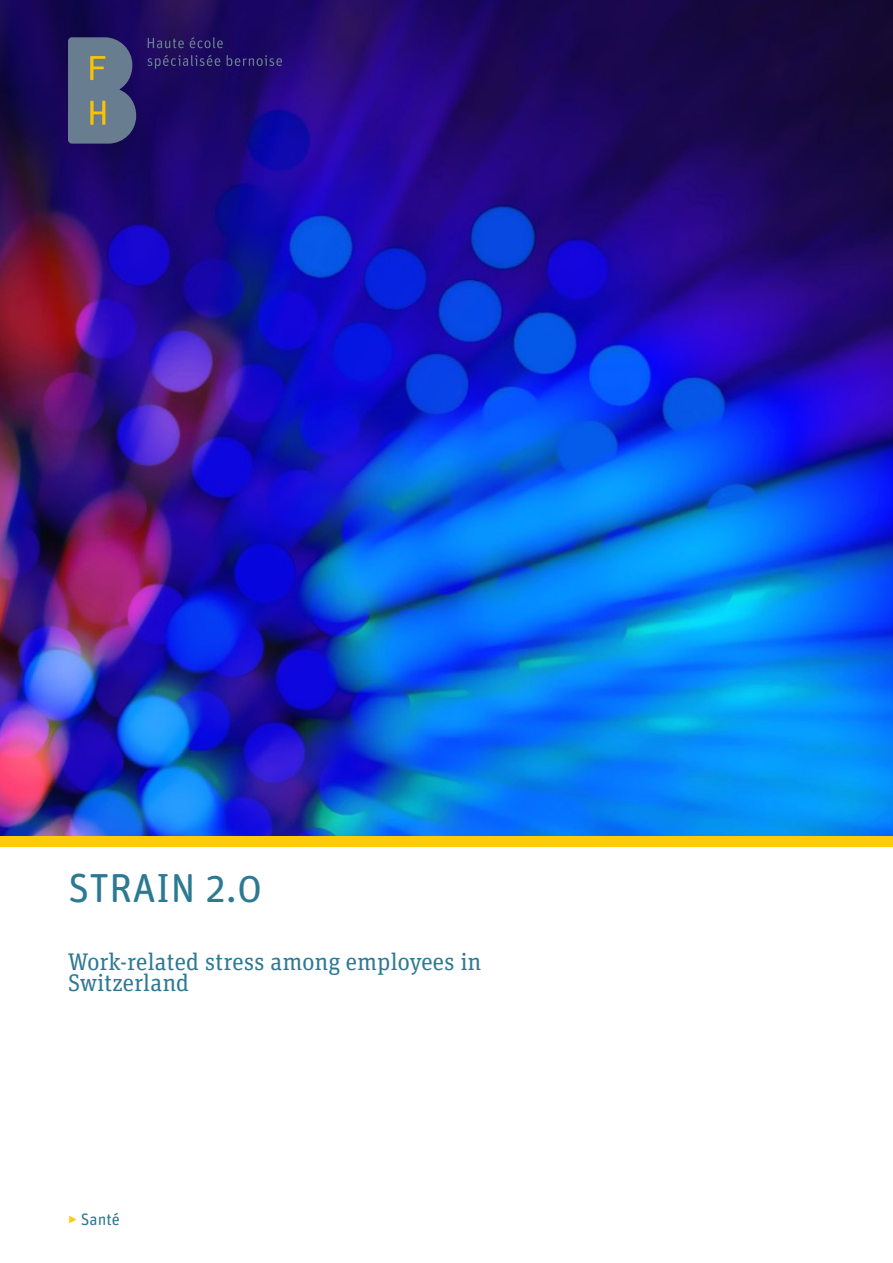
<style>
.page{position:relative;width:893px;height:1263px;background:#fff}
.page>*{position:absolute;margin:0;border:0;box-sizing:border-box;transform-origin:0 0}
.Haupttitel{font:40.5px "Unit Rounded Pro";color:#2d7993}
.Teaser{font:24px/21px "Unit Slab Pro";color:#2d7993}
.t1{font:16.5px "Unit Rounded Pro";color:#2d7993}
.s1{font-weight:300;color:#feca0a}
</style>
<div class="page">
<img style="left:0;top:0;width:893px;height:837px">
<div style="left:0;top:837px;width:893px;height:10px;background:#feca0a"></div>
<svg style="left:68px;top:37px;width:68px;height:107px;background:#667384"></svg>
<svg style="left:148px;top:38px;width:36px;height:10px"></svg>
<svg style="left:190px;top:37px;width:33px;height:11px"></svg>
<svg style="left:147px;top:55px;width:73px;height:14px"></svg>
<svg style="left:227px;top:55px;width:55px;height:11px"></svg>
<p class="Haupttitel" style="left:68px;top:860px;width:196px">STRAIN 2.0</p>
<p class="Teaser" style="left:68px;top:950px;width:415px">Work-related stress among employees in<br>Switzerland</p>
<p class="t1" style="left:68px;top:1207px;width:53px"><span class="s1">‣</span> Santé</p>
</div>
